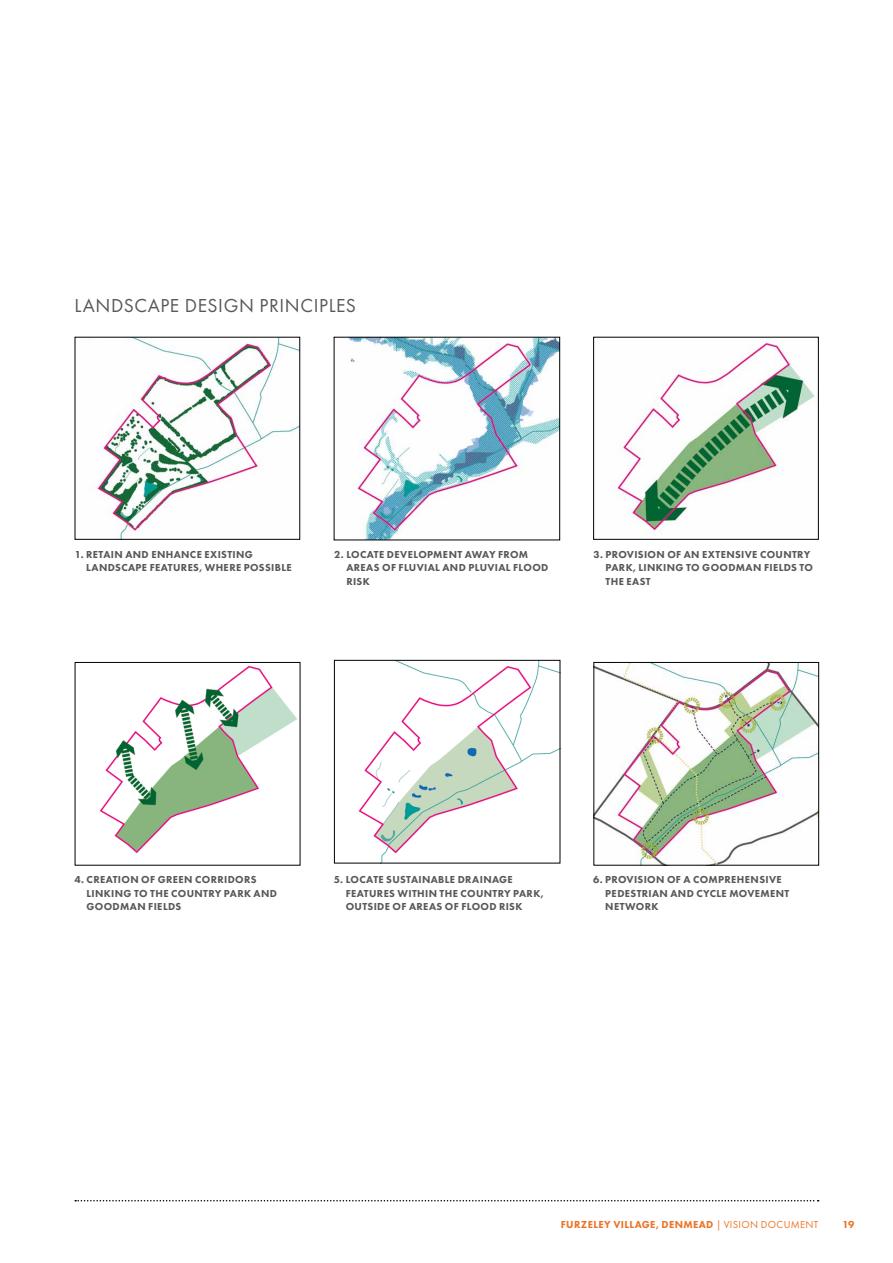
<style>
.page{position:relative;width:893px;height:1263px;background:#fff}
.page>*{position:absolute;margin:0;border:0;box-sizing:border-box;transform-origin:0 0}
.t1{font:19.5px "Futura PT";letter-spacing:.03em;color:#575956}
.t2{font:800 10.5px/13.5px "Futura PT";letter-spacing:.03em;color:#575956}
.t3{font:800 10.5px "Futura PT";letter-spacing:.035em;color:#eb7324}
.s1{font-weight:400}
</style>
<div class="page">
<svg style="left:75px;top:1200px;width:744px;height:1px"></svg>
<img style="left:91px;top:339px;width:207px;height:198px">
<img style="left:612px;top:342px;width:203px;height:192px">
<img style="left:349px;top:339px;width:209px;height:199px">
<img style="left:99px;top:665px;width:198px;height:188px">
<img style="left:596px;top:664px;width:221px;height:199px">
<div style="left:594px;top:662px;width:225px;height:203px;border:1px solid #000"></div>
<img style="left:358px;top:662px;width:200px;height:199px">
<div style="left:334px;top:660px;width:226px;height:203px;border:1px solid #000"></div>
<h1 class="t1" style="left:75px;top:294px;width:283px">LANDSCAPE DESIGN PRINCIPLES</h1>
<p class="t2" style="left:86px;top:547px;width:207px;text-indent:-11px">1. RETAIN AND ENHANCE EXISTING<br>LANDSCAPE FEATURES, WHERE POSSIBLE</p>
<p class="t2" style="left:346px;top:547px;width:204px;text-indent:-12px">2. LOCATE DEVELOPMENT AWAY FROM<br>AREAS OF FLUVIAL AND PLUVIAL FLOOD<br>RISK</p>
<p class="t2" style="left:606px;top:547px;width:209px;text-indent:-12px">3. PROVISION OF AN EXTENSIVE COUNTRY<br>PARK, LINKING TO GOODMAN FIELDS TO<br>THE EAST</p>
<p class="t2" style="left:87px;top:873px;width:192px;text-indent:-12px">4. CREATION OF GREEN CORRIDORS<br>LINKING TO THE COUNTRY PARK AND<br>GOODMAN FIELDS</p>
<p class="t2" style="left:346px;top:873px;width:199px;text-indent:-12px">5. LOCATE SUSTAINABLE DRAINAGE<br>FEATURES WITHIN THE COUNTRY PARK,<br>OUTSIDE OF AREAS OF FLOOD RISK</p>
<p class="t2" style="left:605px;top:873px;width:186px;text-indent:-12px">6. PROVISION OF A COMPREHENSIVE<br>PEDESTRIAN AND CYCLE MOVEMENT<br>NETWORK</p>
<p class="t3" style="left:561px;top:1218px;width:259px">FURZELEY VILLAGE, DENMEAD <span class="s1">| VISION DOCUMENT</span></p>
<p class="t3" style="left:842px;top:1218px;width:14px">19</p>
</div>
